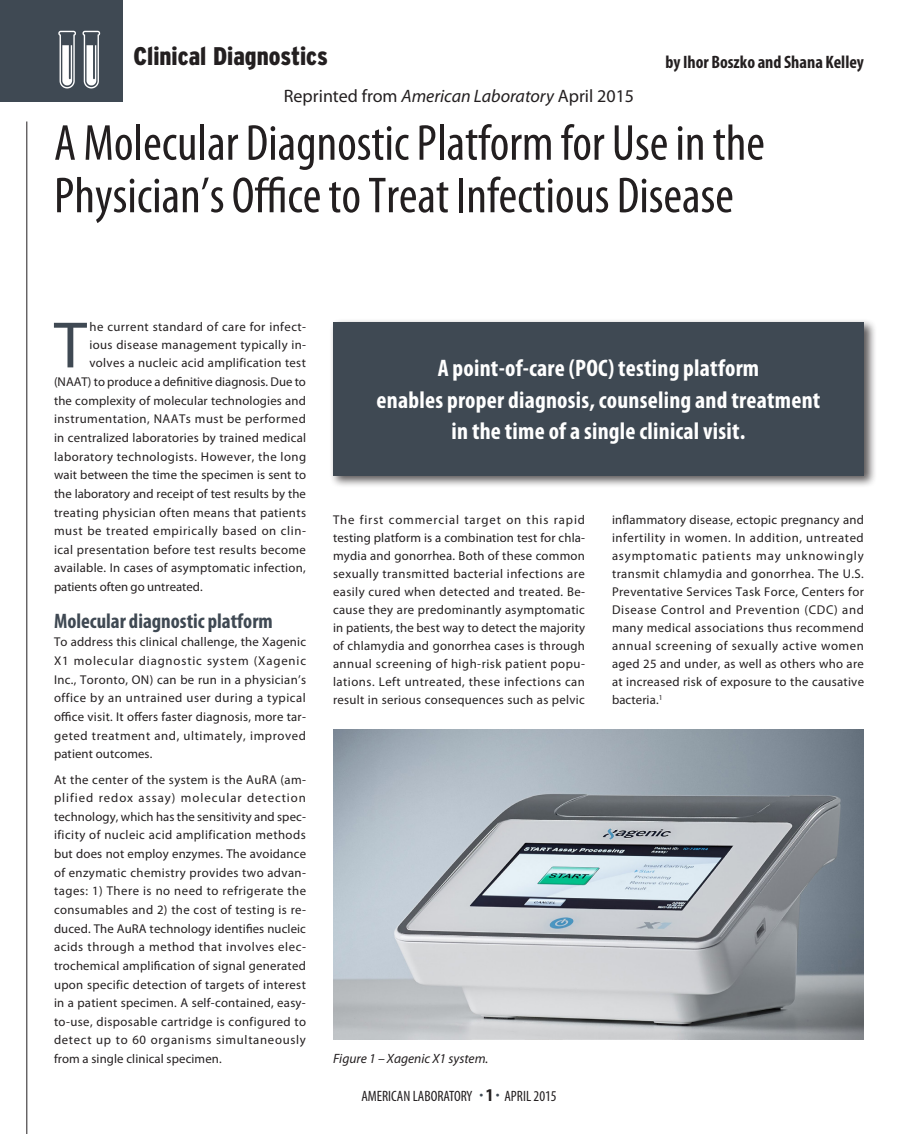
<style>
.page{position:relative;width:918px;height:1134px;background:#fff}
.page>*{position:absolute;margin:0;border:0;box-sizing:border-box;transform-origin:0 0}
.Text_Para_1{font:66.15px "Myriad Pro";color:#3f4953}
.t1{font:condensed 51px/52.5px "Myriad Pro";color:#231f20}
.t2{font:900 condensed 25.5px "Interstate";color:#231f20}
.Bold_Head{font:700 condensed 24px/31.5px "Myriad Pro";letter-spacing:.01em;color:#fff;text-align:center}
.Bold_Head-2{font:700 condensed 21px "Myriad Pro";color:#3f4953}
.t3{font:18px "Myriad Pro";color:#231f20}
.Byline{font:700 condensed 18px "Myriad Pro";color:#231f20}
.t4{font:condensed 15px "Myriad Pro";color:#231f20}
.Figure_captions{font:italic 13.5px "Myriad Pro";color:#231f20}
.Text{font:12.75px/18.6px "Myriad Pro";letter-spacing:.025em;color:#231f20;text-align:justify}
.Text_Para_1-2{font:12.75px "Myriad Pro";letter-spacing:.025em;color:#231f20}
.Text_Para_1-3{font:12.75px "Myriad Pro";color:#231f20}
.Text_Para_1-4{font:12.75px "Myriad Pro";letter-spacing:.05em;color:#231f20}
.s1{font-style:italic}
.s2{color:#3f4953}
.s3{font-weight:700;font-size:18px}
</style>
<div class="page">
<hr style="left:27px;top:122px;width:1px;height:1012px;background:#231f20">
<img style="left:333px;top:729px;width:531px;height:310px">
<div style="left:0;top:0;width:122px;height:102px;background:#3f4953"></div>
<img style="left:58px;top:30px;width:43px;height:59px">
<div style="left:330px;top:318px;width:547px;height:170px;background:#231f20;opacity:.75"></div>
<div style="left:333px;top:322px;width:531px;height:153px;background:#3f4953"></div>
<p class="t2" style="left:134px;top:42px;width:196px">Clinical Diagnostics</p>
<p class="Byline" style="left:665px;top:50px;width:200px">by Ihor Boszko and Shana Kelley</p>
<p class="t3" style="left:284px;top:84px;width:352px">Reprinted from <span class="s1">American Laboratory</span> April 2015</p>
<p class="t1" style="left:54px;top:116px;width:712px">A Molecular Diagnostic Platform for Use in the<br>Physician’s Office to Treat Infectious Disease</p>
<p class="Text_Para_1" style="left:54px;top:304px;width:34px">T</p>
<p class="Text_Para_1-2" style="left:90px;top:319px;width:218px">he current standard of care for infect-</p>
<p class="Text_Para_1-2" style="left:90px;top:337px;width:218px">ious disease management typically in-</p>
<p class="Text_Para_1-2" style="left:90px;top:355px;width:218px">volves a nucleic acid amplification test</p>
<p class="Text_Para_1-3" style="left:54px;top:374px;width:253px">(NAAT) to produce a definitive diagnosis. Due to</p>
<p class="Text_Para_1-2" style="left:54px;top:393px;width:254px">the complexity of molecular technologies and</p>
<p class="Text_Para_1-2" style="left:54px;top:411px;width:253px">instrumentation, NAATs must be performed</p>
<p class="Text_Para_1-2" style="left:54px;top:430px;width:254px">in centralized laboratories by trained medical</p>
<p class="Text_Para_1-2" style="left:54px;top:448px;width:254px">laboratory technologists. However, the long</p>
<p class="Text_Para_1-2" style="left:54px;top:467px;width:254px">wait between the time the specimen is sent to</p>
<p class="Text_Para_1-3" style="left:54px;top:486px;width:253px">the laboratory and receipt of test results by the</p>
<p class="Text_Para_1-2" style="left:54px;top:504px;width:254px">treating physician often means that patients</p>
<p class="Text_Para_1-4" style="left:54px;top:523px;width:254px">must be treated empirically based on clin-</p>
<p class="Text_Para_1-2" style="left:54px;top:542px;width:253px">ical presentation before test results become</p>
<p class="Text_Para_1-2" style="left:54px;top:560px;width:253px">available. In cases of asymptomatic infection,</p>
<p class="Text_Para_1-3" style="left:54px;top:579px;width:150px">patients often go untreated.</p>
<p class="Bold_Head-2" style="left:54px;top:608px;width:220px">Molecular diagnostic platform</p>
<p class="Text" style="left:54px;top:633px;width:254px">To address this clinical challenge, the Xagenic X1 molecular diagnostic system (Xagenic Inc., Toronto, ON) can be run in a physician’s office by an untrained user during a typical office visit. It offers faster diagnosis, more tar&shy;geted treatment and, ultimately, improved patient outcomes.</p>
<p class="Text" style="left:54px;top:770px;width:254px">At the center of the system is the AuRA (am&shy;plified redox assay) molecular detection technology, which has the sensitivity and spec&shy;ificity of nucleic acid amplification methods but does not employ enzymes. The avoidance of enzymatic chemistry provides two advan&shy;tages: 1) There is no need to refrigerate the consumables and 2) the cost of testing is re&shy;duced. The AuRA technology identifies nucleic acids through a method that involves elec&shy;trochemical amplification of signal generated upon specific detection of targets of interest in a patient specimen. A self-contained, easy&shy;to-use, disposable cartridge is configured to detect up to 60 organisms simultaneously from a single clinical specimen.</p>
<p class="Bold_Head" style="left:377px;top:352px;width:445px">A point-of-care (POC) testing platform<br>enables proper diagnosis, counseling and treatment in the time of a single clinical visit.</p>
<p class="Text" style="left:333px;top:510px;width:254px;line-height:18px">The first commercial target on this rapid testing platform is a combination test for chla&shy;mydia and gonorrhea. Both of these common sexually transmitted bacterial infections are easily cured when detected and treated. Be&shy;cause they are predominantly asymptomatic in patients, the best way to detect the majority of chlamydia and gonorrhea cases is through annual screening of high-risk patient popu&shy;lations. Left untreated, these infections can result in serious consequences such as pelvic</p>
<p class="Text" style="left:612px;top:510px;width:254px;line-height:18px">inflammatory disease, ectopic pregnancy and infertility in women. In addition, untreated asymptomatic patients may unknowingly transmit chlamydia and gonorrhea. The U.S.<br>Preventative Services Task Force, Centers for Disease Control and Prevention (CDC) and many medical associations thus recommend annual screening of sexually active women aged 25 and under, as well as others who are at increased risk of exposure to the causative bacteria.<sup>1</sup></p>
<p class="Figure_captions" style="left:333px;top:1050px;width:157px">Figure 1 – Xagenic X1 system.</p>
<p class="t4" style="left:361px;top:1087px;width:197px">AMERICAN LABORATORY <span class="s2">•</span> <span class="s3">1</span> <span class="s2">•</span> APRIL 2015</p>
</div>
